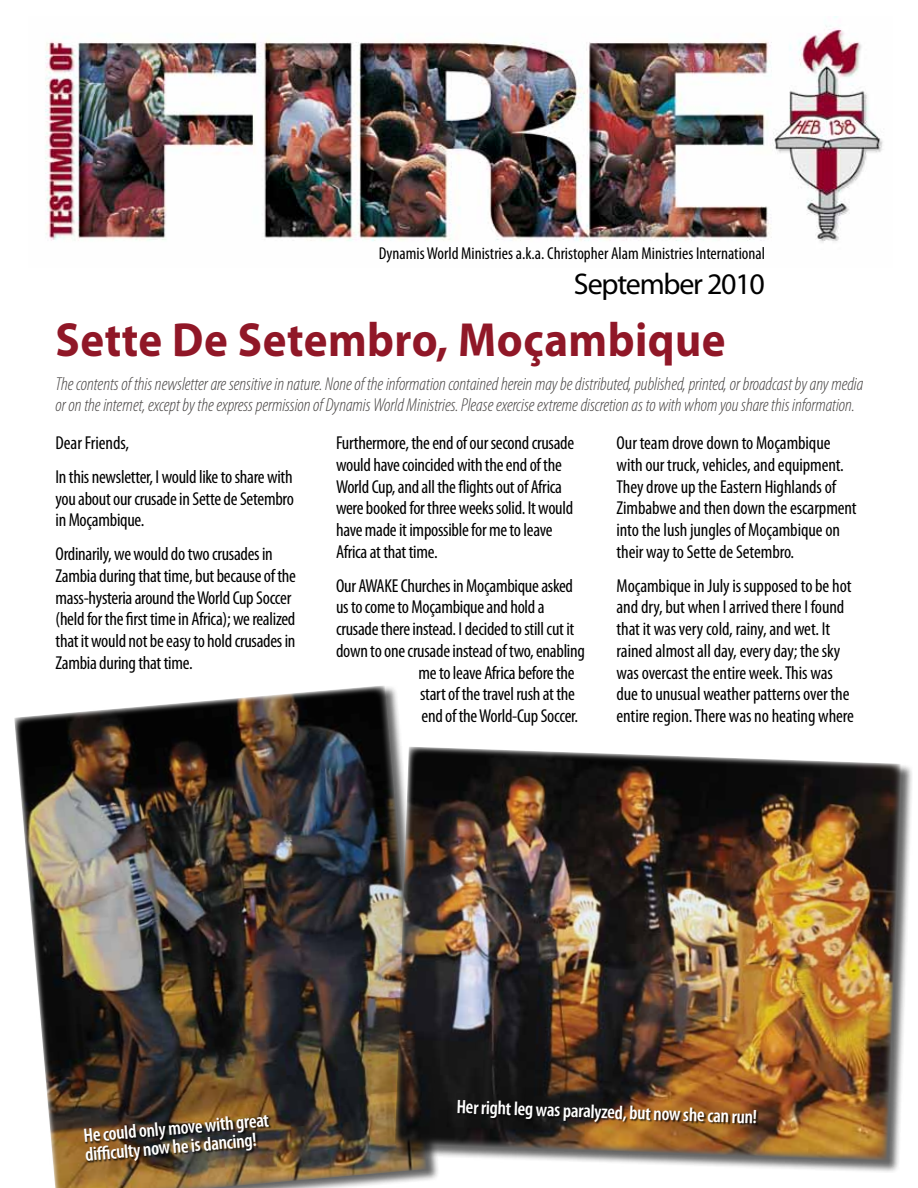
<style>
.page{position:relative;width:918px;height:1188px;background:#fff}
.page>*{position:absolute;margin:0;border:0;box-sizing:border-box;transform-origin:0 0}
.t1{font:700 48.15px "Myriad Pro";letter-spacing:.01em;color:#901727;scale:.93 1}
.t2{font:30px "Myriad Pro";letter-spacing:-.04em;color:#000}
.t3{font:600 condensed 19.5px/18.8px "Myriad Pro";color:#fff}
.t4{font:condensed 18.75px/21.8px "Myriad Pro";letter-spacing:-.015em;color:#000}
.t5{font:italic 300 condensed 18.75px/21px "Myriad Pro";letter-spacing:-.005em;color:#464342}
.t6{font:condensed 17.25px "Myriad Pro";color:#000}
</style>
<div class="page">
<img style="left:14px;top:686px;width:413px;height:502px">
<div style="left:84px;top:1115px;width:188px;height:49px;background:#000;opacity:.75"></div>
<div style="left:394px;top:746px;width:519px;height:427px;background:#000;opacity:.6"></div>
<img style="left:395px;top:747px;width:506px;height:414px">
<div style="left:458px;top:1100px;width:301px;height:27px;background:#000;opacity:.75"></div>
<img style="left:45px;top:16px;width:838px;height:227px">
<p class="t6" style="left:379px;top:243px;width:388px">Dynamis World Ministries a.k.a. Christopher Alam Ministries International</p>
<h2 class="t2" style="left:574px;top:265px;width:193px">September 2010</h2>
<h1 class="t1" style="left:56px;top:308px;width:722px">Sette De Setembro, Moçambique</h1>
<p class="t5" style="left:56px;top:373px;width:809px">The contents of this newsletter are sensitive in nature. None of the information contained herein may be distributed, published, printed, or broadcast by any media or on the internet, except by the express permission of Dynamis World Ministries. Please exercise extreme discretion as to with whom you share this information.</p>
<p class="t4" style="left:56px;top:426px;width:239px;line-height:33.8px">Dear Friends,<br>In this newsletter, I would like to share with</p>
<p class="t4" style="left:56px;top:487px;width:240px">you about our crusade in Sette de Setembro in Moçambique.</p>
<p class="t4" style="left:56px;top:543px;width:242px">Ordinarily, we would do two crusades in Zambia during that time, but because of the mass-hysteria around the World Cup Soccer (held for the first time in Africa); we realized that it would not be easy to hold crusades in Zambia during that time.</p>
<p class="t4" style="left:336px;top:432px;width:240px">Furthermore, the end of our second crusade would have coincided with the end of the World Cup, and all the flights out of Africa were booked for three weeks solid. It would have made it impossible for me to leave Africa at that time.</p>
<p class="t4" style="left:336px;top:574px;width:239px">Our AWAKE Churches in Moçambique asked</p>
<p class="t4" style="left:336px;top:596px;width:210px">us to come to Moçambique and hold a</p>
<p class="t4" style="left:336px;top:618px;width:240px">crusade there instead. I decided to still cut it</p>
<p class="t4" style="left:336px;top:640px;width:250px">down to one crusade instead of two, enabling</p>
<p class="t4" style="left:419px;top:661px;width:158px">me to leave Africa before the</p>
<p class="t4" style="left:420px;top:683px;width:157px">start of the travel rush at the</p>
<p class="t4" style="left:422px;top:705px;width:158px">end of the World-Cup Soccer.</p>
<p class="t4" style="left:617px;top:432px;width:242px">Our team drove down to Moçambique with our truck, vehicles, and equipment.<br>They drove up the Eastern Highlands of Zimbabwe and then down the escarpment into the lush jungles of Moçambique on their way to Sette de Setembro.</p>
<p class="t4" style="left:617px;top:574px;width:239px">Moçambique in July is supposed to be hot and dry, but when I arrived there I found that it was very cold, rainy, and wet. It rained almost all day, every day; the sky was overcast the entire week. This was due to unusual weather patterns over the entire region. There was no heating where</p>
<p class="t3" style="left:83px;top:1126px;width:188px;rotate:-5deg">He could only move with great diffi culty now he is dancing!</p>
<p class="t3" style="left:457px;top:1097px;width:302px;rotate:2deg">Her right leg was paralyzed, but now she can run!</p>
</div>
